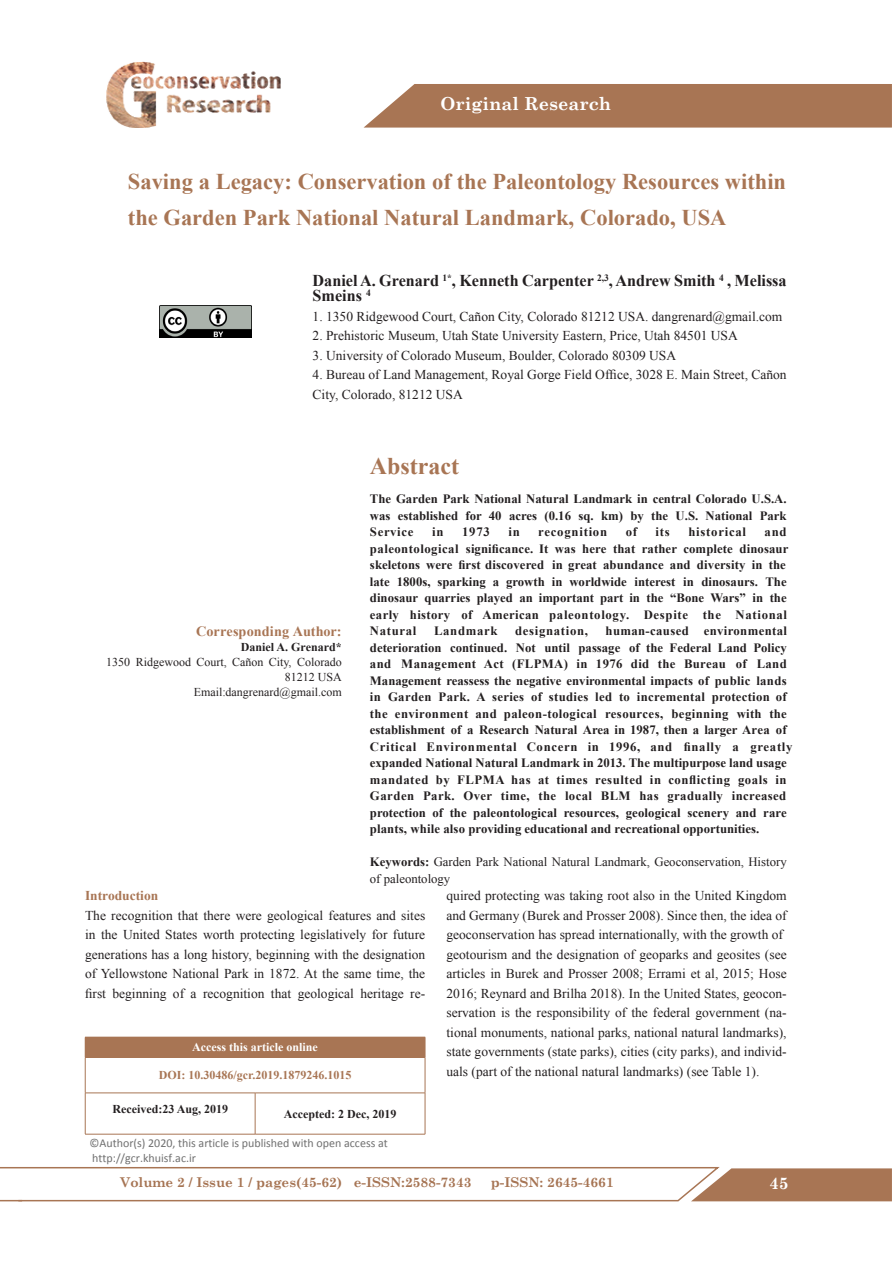
<style>
.page{position:relative;width:893px;height:1263px;background:#fff}
.page>*{position:absolute;margin:0;border:0;box-sizing:border-box;transform-origin:0 0}
.t1{font:700 24px "Times New Roman";color:#a87554}
.t2{font:700 22.5px/36px "Times New Roman";color:#a87554}
.t3{font:700 18px "Century Schoolbook";color:#fff}
.t4{font:700 16.5px/15px "Times New Roman";color:#231f20}
.t5{font:700 16.5px "Century Schoolbook";color:#fff}
.t6{font:700 14.25px "Times New Roman";letter-spacing:.005em;color:#a87554}
.t7{font:13.5px/19.5px "Times New Roman";color:#231f20}
.t8{font:700 13.5px "Century Schoolbook";color:#a67453}
.t9{font:700 12.75px/16.5px "Times New Roman";letter-spacing:.01em;color:#231f20}
.t10{font:12.75px/16.5px "Times New Roman";color:#231f20}
.t11{font:700 12.75px "Times New Roman";letter-spacing:.06em;color:#231f20}
.t12{font:700 12.75px "Times New Roman";letter-spacing:.055em;color:#231f20}
.t13{font:12px/15px "Times New Roman";color:#231f20;text-align:right}
.t14{font:12px/14.4px "Calibri";color:#707070}
.t15{font:700 12px "Times New Roman";color:#231f20}
.t16{font:700 12px "Times New Roman";color:#a87554}
.t17{font:700 12px "Times New Roman";color:#fff}
.s1{font-weight:700}
.s2{font-style:inherit}
.s3{font-weight:700;color:#a87554}
</style>
<div class="page">
<img style="left:106px;top:61px;width:175px;height:67px">
<svg style="left:364px;top:84px;width:528px;height:44px;background:#ac7c5d"></svg>
<svg style="left:0;top:1167px;width:892px;height:35px"></svg>
<img style="left:160px;top:306px;width:92px;height:32px">
<div style="left:85px;top:1037px;width:340px;height:20px;background:#a87554"></div>
<hr style="left:85px;top:1057px;width:1px;height:36px;background:#a87554">
<hr style="left:425px;top:1057px;width:1px;height:36px;background:#a87554">
<hr style="left:85px;top:1093px;width:170px;height:1px;background:#a87554">
<hr style="left:85px;top:1093px;width:1px;height:41px;background:#a87554">
<hr style="left:255px;top:1093px;width:170px;height:1px;background:#a87554">
<hr style="left:255px;top:1093px;width:1px;height:41px;background:#a87554">
<hr style="left:425px;top:1093px;width:1px;height:41px;background:#a87554">
<hr style="left:85px;top:1134px;width:170px;height:1px;background:#a87554">
<hr style="left:255px;top:1134px;width:170px;height:1px;background:#a87554">
<svg style="left:425px;top:1037px;width:1px;height:20px"></svg>
<hr style="left:85px;top:1057px;width:170px;height:1px;background:#a87554">
<hr style="left:255px;top:1057px;width:170px;height:1px;background:#a87554">
<h3 class="t3" style="left:441px;top:90px;width:172px">Original Research</h3>
<p class="t2" style="left:128px;top:163px;width:660px">Saving a Legacy: Conservation of the Paleontology Resources within the Garden Park National Natural Landmark, Colorado, USA</p>
<p class="t4" style="left:313px;top:273px;width:476px">Daniel A. Grenard <sup>1*</sup>, Kenneth Carpenter <sup>2,3</sup>, Andrew Smith <sup>4</sup> , Melissa<br>Smeins <sup>4</sup></p>
<p class="t7" style="left:313px;top:306px;width:471px">1. 1350 Ridgewood Court, Cañon City, Colorado 81212 USA. dangrenard@gmail.com</p>
<p class="t7" style="left:313px;top:326px;width:427px">2. Prehistoric Museum, Utah State University Eastern, Price, Utah 84501 USA</p>
<p class="t7" style="left:313px;top:345px;width:365px">3. University of Colorado Museum, Boulder, Colorado 80309 USA</p>
<p class="t7" style="left:313px;top:365px;width:476px">4. Bureau of Land Management, Royal Gorge Field Office, 3028 E. Main Street, Cañon<br>City, Colorado, 81212 USA</p>
<p class="t6" style="left:196px;top:621px;width:147px">Corresponding Author:</p>
<p class="t13" style="left:106px;top:639px;width:237px"><span class="s1">Daniel A. Grenard*<br></span>1350 Ridgewood Court, Cañon City, Colorado<br>81212 USA<br><span class="s2">Email:</span>dangrenard@gmail.com</p>
<p class="t1" style="left:370px;top:449px;width:91px">Abstract</p>
<p class="t9" style="left:370px;top:490px;width:418px;text-align:justify">The Garden Park National Natural Landmark in central Colorado U.S.A. was established for 40 acres (0.16 sq. km) by the U.S. National Park Service</p>
<p class="t9" style="left:432px;top:523px;width:13px">in</p>
<p class="t9" style="left:462px;top:523px;width:29px">1973</p>
<p class="t9" style="left:508px;top:523px;width:13px">in</p>
<p class="t11" style="left:538px;top:523px;width:70px">recognition</p>
<p class="t9" style="left:626px;top:523px;width:13px">of</p>
<p class="t9" style="left:656px;top:523px;width:16px">its</p>
<p class="t11" style="left:688px;top:523px;width:59px">historical</p>
<p class="t9" style="left:370px;top:523px;width:420px;text-indent:395px">and paleontological significance. It was here that rather complete dinosaur skeletons were first discovered in great abundance and diversity in the late 1800s, sparking a growth in worldwide interest in dinosaurs. The dinosaur quarries played an important part in the “Bone Wars” in the early history of American paleontology. Despite the National Natural</p>
<p class="t9" style="left:370px;top:622px;width:424px;text-indent:236px">human-caused environmental deterioration continued. Not until passage of the Federal Land Policy and Management Act (FLPMA) in 1976 did the Bureau of Land Management reassess the negative environmental impacts of public lands in Garden Park. A series of studies led to incremental protection of the environment and paleon-tological resources, beginning with the establishment of a Research Natural Area in 1987, then a larger Area of Critical Environmental Concern in 1996, and finally a greatly expanded National Natural Landmark in 2013. The multipurpose land usage mandated by FLPMA has at times resulted in conflicting goals in Garden Park. Over time, the local BLM has gradually increased protection of the paleontological resources, geological scenery and rare plants, while also providing educational and recreational opportunities.</p>
<p class="t10" style="left:370px;top:853px;width:418px"><span class="s1">Keywords:</span> Garden Park National Natural Landmark, Geoconservation, History of paleontology</p>
<p class="t12" style="left:434px;top:622px;width:65px">Landmark</p>
<p class="t12" style="left:515px;top:622px;width:74px">designation,</p>
<p class="t7" style="left:85px;top:885px;width:342px"><span class="s3">Introduction<br></span>The recognition that there were geological features and sites in the United States worth protecting legislatively for future generations has a long history, beginning with the designation of Yellowstone National Park in 1872. At the same time, the first beginning of a recognition that geological heritage re-</p>
<p class="t7" style="left:446px;top:886px;width:342px">quired protecting was taking root also in the United Kingdom and Germany (Burek and Prosser 2008). Since then, the idea of geoconservation has spread internationally, with the growth of geotourism and the designation of geoparks and geosites (see articles in Burek and Prosser 2008; Errami et al, 2015; Hose 2016; Reynard and Brilha 2018). In the United States, geocon&shy;servation is the responsibility of the federal government (na&shy;tional monuments, national parks, national natural landmarks), state governments (state parks), cities (city parks), and individ&shy;uals (part of the national natural landmarks) (see Table 1).</p>
<p class="t17" style="left:192px;top:1039px;width:127px">Access this article online</p>
<p class="t16" style="left:159px;top:1067px;width:194px">DOI: 10.30486/gcr.2019.1879246.1015</p>
<p class="t15" style="left:112px;top:1100px;width:117px">Received:23 Aug, 2019</p>
<p class="t15" style="left:284px;top:1105px;width:114px">Accepted: 2 Dec, 2019</p>
<p class="t14" style="left:90px;top:1136px;width:300px">©Author(s) 2020, this article is published with open access at http://gcr.khuisf.ac.ir</p>
<p class="t8" style="left:120px;top:1172px;width:353px">Volume 2 / Issue 1 / pages(45-62) e-ISSN:2588-7343</p>
<p class="t8" style="left:491px;top:1172px;width:124px">p-ISSN: 2645-4661</p>
<p class="t5" style="left:770px;top:1170px;width:20px">45</p>
</div>
